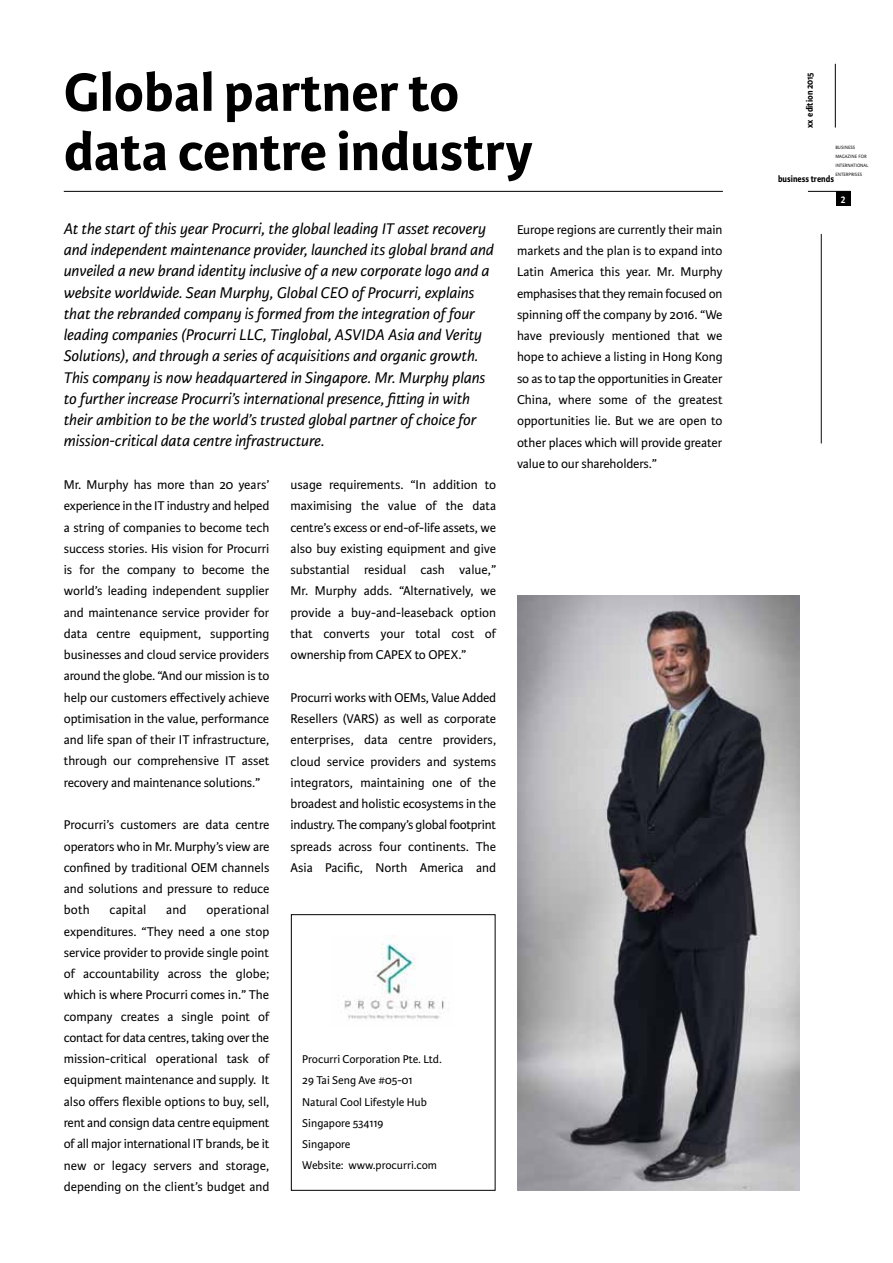
<style>
.page{position:relative;width:893px;height:1263px;background:#fff}
.page>*{position:absolute;margin:0;border:0;box-sizing:border-box;transform-origin:0 0}
.t1{font:700 57px/59.2px "Karmina Sans";color:#000}
.t2{font:italic 16.5px/21.3px "Karmina Sans";color:#000}
.t3{font:13.5px/21.3px "Karmina Sans";color:#000;text-align:justify}
.t4{font:12px/21.3px "Karmina Sans";color:#000}
.t5{font:700 9.75px "Karmina Sans";color:#000;scale:.9 1}
.t6{font:9.75px "Meta Plus Bold Caps";color:#fff;scale:.9 1}
.t7{font:300 6.75px/9px "Karmina Sans";color:#000;scale:.9 1}
</style>
<div class="page">
<hr style="left:64px;top:191px;width:659px;height:1px;background:#000">
<hr style="left:808px;top:191px;width:42px;height:1px;background:#000">
<hr style="left:835px;top:64px;width:1px;height:64px;background:#000">
<div style="left:836px;top:191px;width:14px;height:15px;background:#000"></div>
<div style="left:291px;top:914px;width:204px;height:277px;border:1px solid #000"></div>
<hr style="left:821px;top:234px;width:1px;height:209px;background:#000">
<img style="left:344px;top:938px;width:100px;height:82px">
<img style="left:517px;top:595px;width:282px;height:596px">
<h1 class="t1" style="left:64px;top:64px;width:471px">Global partner to data centre industry</h1>
<p class="t2" style="left:64px;top:218px;width:432px">At the start of this year Procurri, the global leading IT asset recovery and independent maintenance provider, launched its global brand and unveiled a new brand identity inclusive of a new corporate logo and a website worldwide. Sean Murphy, Global CEO of Procurri, explains that the rebranded company is formed from the integration of four leading companies (Procurri LLC, Tinglobal, ASVIDA Asia and Verity Solutions), and through a series of acquisitions and organic growth.<br>This company is now headquartered in Singapore. Mr. Murphy plans to further increase Procurri’s international presence, fitting in with their ambition to be the world’s trusted global partner of choice for mission-critical data centre infrastructure.</p>
<p class="t3" style="left:64px;top:474px;width:207px">Mr. Murphy has more than 20 years’ experience in the IT industry and helped a string of companies to become tech success stories. His vision for Procurri is for the company to become the world’s leading independent supplier and maintenance service provider for data centre equipment, supporting businesses and cloud service providers around the globe. “And our mission is to help our customers effectively achieve optimisation in the value, performance and life span of their IT infrastructure, through our comprehensive IT asset recovery and maintenance solutions.”</p>
<p class="t3" style="left:64px;top:814px;width:207px">Procurri’s customers are data centre operators who in Mr. Murphy’s view are confined by traditional OEM channels and solutions and pressure to reduce both</p>
<p class="t3" style="left:64px;top:899px;width:207px;text-indent:143px">operational expenditures. “They need a one stop service provider to provide single point of accountability across the globe; which is where Procurri comes in.” The company creates a single point of contact for data centres, taking over the mission-critical operational task of equipment maintenance and supply. It also offers flexible options to buy, sell, rent and consign data centre equipment of all major international IT brands, be it new or legacy servers and storage, depending on the client’s budget and</p>
<p class="t3" style="left:110px;top:899px;width:38px">capital</p>
<p class="t3" style="left:166px;top:899px;width:22px">and</p>
<p class="t3" style="left:291px;top:474px;width:207px">usage requirements. “In addition to maximising the value of the data centre’s excess or end-of-life assets, we also buy existing equipment and give substantial residual cash value,” Mr. Murphy adds. “Alternatively, we provide a buy-and-leaseback option that converts your total cost of ownership from CAPEX to OPEX.”</p>
<p class="t3" style="left:291px;top:687px;width:207px">Procurri works with OEMs, Value Added Resellers (VARS) as well as corporate enterprises, data centre providers, cloud service providers and systems integrators, maintaining one of the broadest and holistic ecosystems in the industry. The company’s global footprint spreads across four continents. The Asia Pacific, North America and</p>
<p class="t4" style="left:302px;top:1049px;width:141px">Procurri Corporation Pte. Ltd.<br>29 Tai Seng Ave #05-01<br>Natural Cool Lifestyle Hub<br>Singapore 534119<br>Singapore<br>Website: www.procurri.com</p>
<p class="t3" style="left:517px;top:219px;width:207px">Europe regions are currently their main markets and the plan is to expand into Latin America this year. Mr. Murphy emphasises that they remain focused on spinning off the company by 2016. “We have previously mentioned that we hope to achieve a listing in Hong Kong so as to tap the opportunities in Greater China, where some of the greatest opportunities lie. But we are open to other places which will provide greater value to our shareholders.”</p>
<p class="t5" style="left:804px;top:128px;width:63px;rotate:-90deg">xx edition 2015</p>
<p class="t7" style="left:835px;top:142px;width:38px">business magazine for international enterprises</p>
<p class="t5" style="left:778px;top:173px;width:64px">business trends</p>
<p class="t6" style="left:841px;top:194px;width:7px">2</p>
</div>
